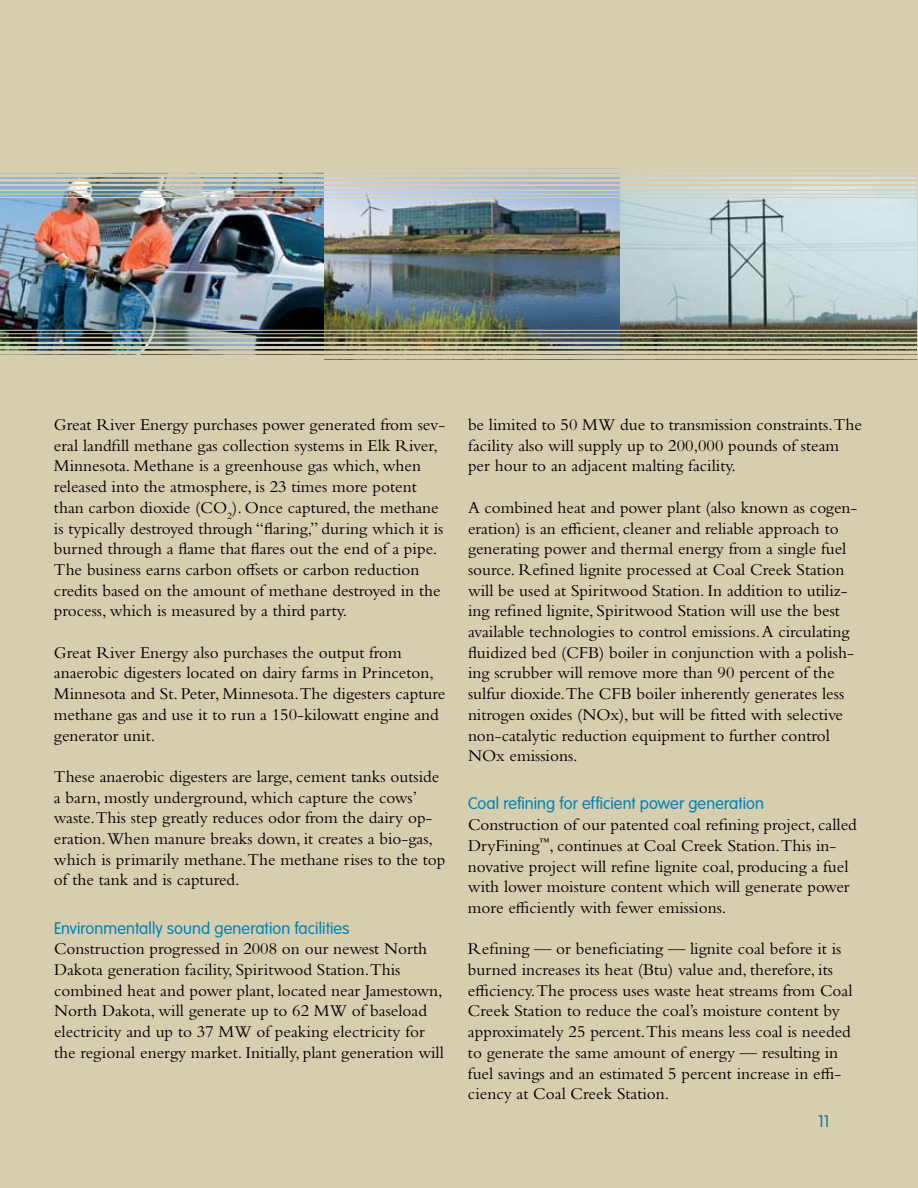
<style>
.page{position:relative;width:918px;height:1188px;background:#d7ceaf}
.page>*{position:absolute;margin:0;border:0;box-sizing:border-box;transform-origin:0 0}
.t1{font:17.25px/20.7px "Bembo Std";color:#000}
.t2{font:300 16.5px "VAG Rounded Std";letter-spacing:.005em;color:#0084b5}
.t3{font:300 16.5px "VAG Rounded Std";color:#007eae}
</style>
<div class="page">
<img style="left:0;top:177px;width:324px;height:178px">
<img style="left:324px;top:177px;width:592px;height:183px">
<svg style="left:0;top:173px;width:917px;height:1px"></svg>
<hr style="left:0;top:184px;width:918px;height:2px;background:#d7ceaf">
<hr style="left:0;top:179px;width:918px;height:3px;background:#d7ceaf">
<hr style="left:0;top:194px;width:918px;height:1px;background:#d7ceaf">
<hr style="left:0;top:190px;width:918px;height:1px;background:#d7ceaf">
<hr style="left:0;top:197px;width:918px;height:1px;background:#d7ceaf">
<hr style="left:0;top:351px;width:918px;height:3px;background:#d7ceaf">
<hr style="left:0;top:355px;width:918px;height:4px;background:#d7ceaf">
<hr style="left:0;top:342px;width:918px;height:2px;background:#d7ceaf">
<hr style="left:0;top:346px;width:918px;height:3px;background:#d7ceaf">
<hr style="left:0;top:333px;width:918px;height:1px;background:#d7ceaf">
<hr style="left:0;top:337px;width:918px;height:1px;background:#d7ceaf">
<hr style="left:0;top:330px;width:918px;height:1px;background:#d7ceaf">
<p class="t1" style="left:54px;top:414px;width:393px">Great River Energy purchases power generated from sev&shy;eral landfill methane gas collection systems in Elk River, Minnesota. Methane is a greenhouse gas which, when released into the atmosphere, is 23 times more potent than carbon dioxide (CO<sub>2</sub>). Once captured, the methane is typically destroyed through “flaring,” during which it is burned through a flame that flares out the end of a pipe.<br>The business earns carbon offsets or carbon reduction credits based on the amount of methane destroyed in the process, which is measured by a third party.</p>
<p class="t1" style="left:54px;top:642px;width:393px">Great River Energy also purchases the output from anaerobic digesters located on dairy farms in Princeton, Minnesota and St. Peter, Minnesota.The digesters capture methane gas and use it to run a 150-kilowatt engine and generator unit.</p>
<p class="t1" style="left:54px;top:766px;width:393px">These anaerobic digesters are large, cement tanks outside a barn, mostly underground, which capture the cows’ waste.This step greatly reduces odor from the dairy op&shy;eration.When manure breaks down, it creates a bio-gas, which is primarily methane.The methane rises to the top of the tank and is captured.</p>
<p class="t2" style="left:54px;top:918px;width:297px">Environmentally sound generation facilities</p>
<p class="t1" style="left:54px;top:938px;width:391px">Construction progressed in 2008 on our newest North Dakota generation facility, Spiritwood Station.This combined heat and power plant, located near Jamestown, North Dakota, will generate up to 62 MW of baseload electricity and up to 37 MW of peaking electricity for the regional energy market. Initially, plant generation will</p>
<p class="t1" style="left:468px;top:414px;width:396px">be limited to 50 MW due to transmission constraints.The facility also will supply up to 200,000 pounds of steam per hour to an adjacent malting facility.</p>
<p class="t1" style="left:468px;top:497px;width:391px">A combined heat and power plant (also known as cogen&shy;eration) is an efficient, cleaner and reliable approach to generating power and thermal energy from a single fuel source. Refined lignite processed at Coal Creek Station will be used at Spiritwood Station. In addition to utiliz&shy;ing refined lignite, Spiritwood Station will use the best available technologies to control emissions. A circulating fluidized bed (CFB) boiler in conjunction with a polish&shy;ing scrubber will remove more than 90 percent of the sulfur dioxide.The CFB boiler inherently generates less nitrogen oxides (NOx), but will be fitted with selective non-catalytic reduction equipment to further control NOx emissions.</p>
<p class="t2" style="left:468px;top:794px;width:298px">Coal refining for efficient power generation</p>
<p class="t1" style="left:468px;top:814px;width:390px">Construction of our patented coal refining project, called DryFining<sup>™</sup>, continues at Coal Creek Station.This in&shy;novative project will refine lignite coal, producing a fuel with lower moisture content which will generate power more efficiently with fewer emissions.</p>
<p class="t1" style="left:468px;top:938px;width:386px">Refining — or beneficiating — lignite coal before it is burned increases its heat (Btu) value and, therefore, its efficiency.The process uses waste heat streams from Coal Creek Station to reduce the coal’s moisture content by approximately 25 percent.This means less coal is needed to generate the same amount of energy — resulting in fuel savings and an estimated 5 percent increase in effi&shy;ciency at Coal Creek Station.</p>
<p class="t3" style="left:818px;top:1112px;width:13px">11</p>
</div>
